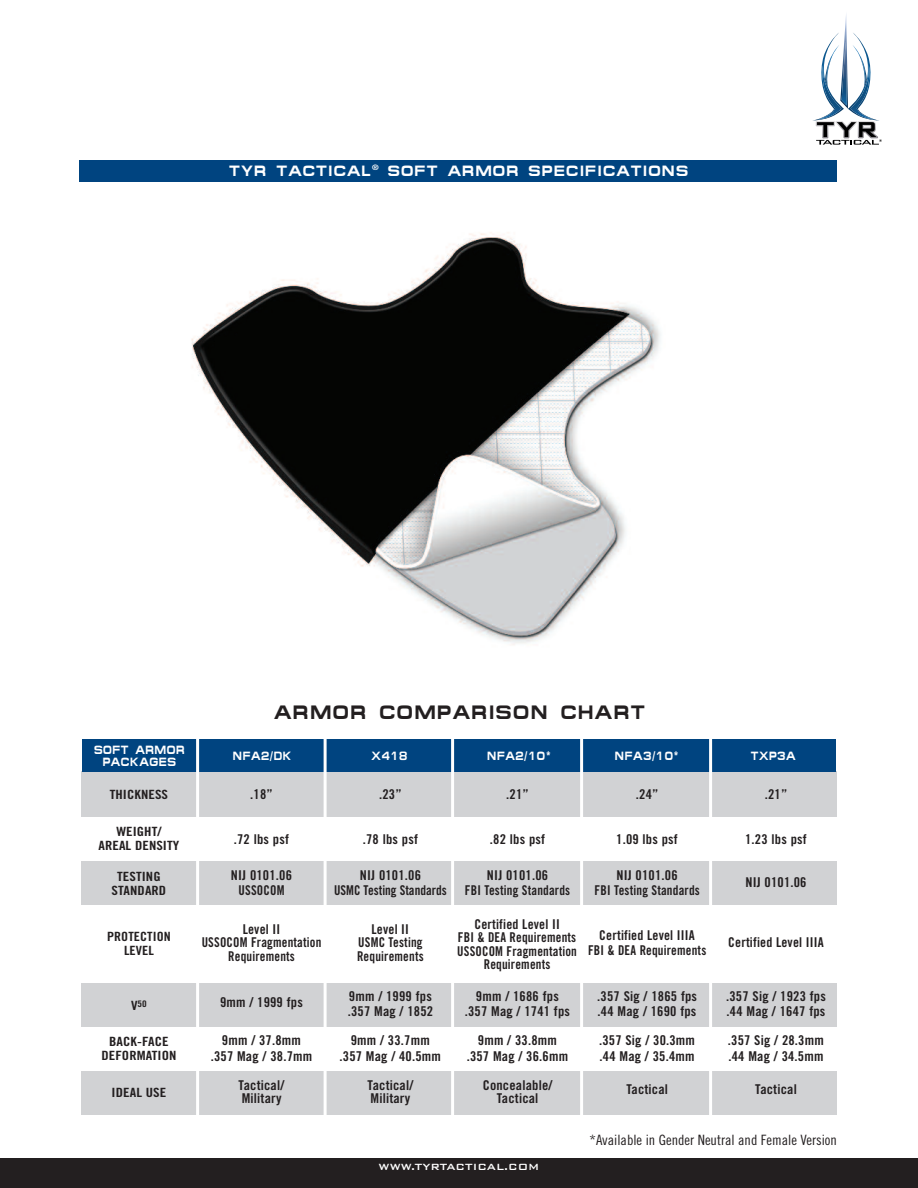
<style>
.page{position:relative;width:918px;height:1188px;background:#fff}
.page>*{position:absolute;margin:0;border:0;box-sizing:border-box;transform-origin:0 0}
.t1{font:19.5px "Micro Extend FLF Bold";letter-spacing:.085em;color:#231f20;scale:.9 1}
.t2{font:15px "Micro Extend FLF Bold";letter-spacing:.085em;color:#fff;scale:.9 1}
.t3{font:14.25px "Trade Gothic Cond Eighteen";color:#231f20}
.t4{font:13.5px "Trade Gothic Bold Cond Twenty";letter-spacing:.015em;color:#231f20;scale:1.05 1}
.t5{font:13.5px "Trade Gothic Bold Cond Twenty";letter-spacing:.015em;color:#231f20;scale:.95 1}
.t6{font:13.5px/13.5px "Trade Gothic Bold Cond Twenty";letter-spacing:.015em;color:#231f20;text-align:center}
.t7{font:12.75px/13.5px "Trade Gothic Bold Cond Twenty";letter-spacing:.005em;color:#231f20;text-align:center;scale:1.15 1}
.t8{font:12.75px/13.5px "Trade Gothic Bold Cond Twenty";letter-spacing:.005em;color:#231f20;text-align:center;scale:1.1 1}
.t9{font:12px/12px "Micro Extend FLF Bold";letter-spacing:.06em;color:#fff;text-align:center;scale:.8 1}
.t10{font:500 12px "Bank Gothic BT";color:#fff}
.t11{font:9px "Trade Gothic Bold Cond Twenty";color:#231f20;scale:1.15 1}
.s1{font-size:12.75px}
.s2{font-family:"Arial";font-weight:900}
</style>
<div class="page">
<div style="left:0;top:1158px;width:918px;height:30px;background:#231f20"></div>
<svg style="left:813px;top:14px;width:69px;height:131px"></svg>
<div style="left:79px;top:161px;width:758px;height:21px;background:#004480"></div>
<img style="left:191px;top:232px;width:470px;height:413px">
<div style="left:82px;top:772px;width:755px;height:45px;background:#d1d2d4"></div>
<div style="left:82px;top:861px;width:755px;height:44px;background:#d1d2d4"></div>
<div style="left:82px;top:983px;width:755px;height:44px;background:#d1d2d4"></div>
<div style="left:82px;top:1071px;width:755px;height:44px;background:#d1d2d4"></div>
<div style="left:82px;top:740px;width:754px;height:32px;background:#004480"></div>
<hr style="left:196px;top:730px;width:3px;height:409px;background:#fff">
<hr style="left:324px;top:730px;width:3px;height:409px;background:#fff">
<hr style="left:451px;top:730px;width:3px;height:409px;background:#fff">
<hr style="left:580px;top:730px;width:3px;height:409px;background:#fff">
<hr style="left:709px;top:730px;width:3px;height:409px;background:#fff">
<p class="t2" style="left:229px;top:166px;width:511px">TYR TACTICAL<sup>®</sup> SOFT ARMOR SPECIFICATIONS</p>
<p class="t9" style="left:94px;top:745px;width:115px">SOFT ARMOR<br>PACKAGES</p>
<p class="t7" style="left:110px;top:788px;width:52px">THICKNESS</p>
<p class="t7" style="left:99px;top:826px;width:72px">WEIGHT/<br>AREAL DENSITY</p>
<p class="t7" style="left:112px;top:871px;width:49px">TESTING<br>STANDARD</p>
<p class="t8" style="left:107px;top:931px;width:59px">PROTECTION<br>LEVEL</p>
<p class="t11" style="left:131px;top:1001px;width:15px"><span class="s1">V</span>50</p>
<p class="t7" style="left:101px;top:1036px;width:67px">BACK-FACE<br>DEFORMATION</p>
<p class="t7" style="left:112px;top:1087px;width:49px">IDEAL USE</p>
<h1 class="t1" style="left:274px;top:705px;width:413px">ARMOR COMPARISON CHART</h1>
<p class="t9" style="left:233px;top:751px;width:75px">NFA2/DK</p>
<p class="t9" style="left:372px;top:751px;width:46px">X418</p>
<p class="t9" style="left:487px;top:751px;width:81px">NFA2/10<span class="s2">*</span></p>
<p class="t9" style="left:615px;top:751px;width:81px">NFA3/10<span class="s2">*</span></p>
<p class="t9" style="left:751px;top:751px;width:58px">TXP3A</p>
<p class="t4" style="left:250px;top:789px;width:23px">.18”</p>
<p class="t4" style="left:379px;top:789px;width:23px">.23”</p>
<p class="t4" style="left:506px;top:789px;width:23px">.21”</p>
<p class="t4" style="left:636px;top:789px;width:23px">.24”</p>
<p class="t4" style="left:765px;top:789px;width:23px">.21”</p>
<p class="t4" style="left:234px;top:834px;width:54px">.72 lbs psf</p>
<p class="t4" style="left:363px;top:834px;width:54px">.78 lbs psf</p>
<p class="t4" style="left:490px;top:834px;width:54px">.82 lbs psf</p>
<p class="t4" style="left:616px;top:834px;width:60px">1.09 lbs psf</p>
<p class="t4" style="left:745px;top:834px;width:60px">1.23 lbs psf</p>
<p class="t4" style="left:231px;top:870px;width:60px">NIJ 0101.06</p>
<p class="t4" style="left:360px;top:870px;width:60px">NIJ 0101.06</p>
<p class="t4" style="left:487px;top:870px;width:60px">NIJ 0101.06</p>
<p class="t4" style="left:616px;top:870px;width:60px">NIJ 0101.06</p>
<p class="t4" style="left:745px;top:877px;width:60px">NIJ 0101.06</p>
<p class="t5" style="left:239px;top:885px;width:50px">USSOCOM</p>
<p class="t5" style="left:334px;top:885px;width:120px">USMC Testing Standards</p>
<p class="t5" style="left:465px;top:885px;width:112px">FBI Testing Standards</p>
<p class="t5" style="left:595px;top:885px;width:112px">FBI Testing Standards</p>
<p class="t6" style="left:243px;top:923px;width:39px">Level II</p>
<p class="t6" style="left:371px;top:923px;width:39px">Level II</p>
<p class="t6" style="left:457px;top:918px;width:121px">Certified Level II<br>FBI &amp; DEA Requirements<br>USSOCOM Fragmentation<br>Requirements</p>
<p class="t6" style="left:599px;top:929px;width:97px">Certified Level IIIA</p>
<p class="t5" style="left:202px;top:937px;width:128px">USSOCOM Fragmentation</p>
<p class="t5" style="left:358px;top:937px;width:69px">USMC Testing</p>
<p class="t6" style="left:728px;top:937px;width:97px">Certified Level IIIA</p>
<p class="t5" style="left:588px;top:945px;width:126px">FBI &amp; DEA Requirements</p>
<p class="t5" style="left:228px;top:951px;width:72px">Requirements</p>
<p class="t5" style="left:357px;top:951px;width:72px">Requirements</p>
<p class="t4" style="left:220px;top:997px;width:80px">9mm / 1999 fps</p>
<p class="t4" style="left:349px;top:991px;width:80px">9mm / 1999 fps</p>
<p class="t4" style="left:476px;top:991px;width:80px">9mm / 1686 fps</p>
<p class="t4" style="left:597px;top:991px;width:97px">.357 Sig / 1865 fps</p>
<p class="t4" style="left:726px;top:991px;width:97px">.357 Sig / 1923 fps</p>
<p class="t4" style="left:348px;top:1006px;width:83px">.357 Mag / 1852</p>
<p class="t4" style="left:465px;top:1006px;width:102px">.357 Mag / 1741 fps</p>
<p class="t4" style="left:598px;top:1006px;width:96px">.44 Mag / 1690 fps</p>
<p class="t4" style="left:727px;top:1006px;width:96px">.44 Mag / 1647 fps</p>
<p class="t4" style="left:222px;top:1035px;width:77px">9mm / 37.8mm</p>
<p class="t4" style="left:351px;top:1035px;width:77px">9mm / 33.7mm</p>
<p class="t4" style="left:478px;top:1035px;width:77px">9mm / 33.8mm</p>
<p class="t4" style="left:599px;top:1035px;width:93px">.357 Sig / 30.3mm</p>
<p class="t4" style="left:728px;top:1035px;width:93px">.357 Sig / 28.3mm</p>
<p class="t4" style="left:211px;top:1051px;width:98px">.357 Mag / 38.7mm</p>
<p class="t4" style="left:340px;top:1051px;width:98px">.357 Mag / 40.5mm</p>
<p class="t4" style="left:467px;top:1051px;width:98px">.357 Mag / 36.6mm</p>
<p class="t4" style="left:600px;top:1051px;width:92px">.44 Mag / 35.4mm</p>
<p class="t4" style="left:729px;top:1051px;width:92px">.44 Mag / 34.5mm</p>
<p class="t4" style="left:239px;top:1080px;width:45px">Tactical/</p>
<p class="t4" style="left:368px;top:1080px;width:45px">Tactical/</p>
<p class="t4" style="left:483px;top:1080px;width:68px">Concealable/</p>
<p class="t4" style="left:626px;top:1084px;width:41px">Tactical</p>
<p class="t4" style="left:755px;top:1084px;width:41px">Tactical</p>
<p class="t4" style="left:242px;top:1093px;width:39px">Military</p>
<p class="t4" style="left:371px;top:1093px;width:39px">Military</p>
<p class="t4" style="left:497px;top:1093px;width:41px">Tactical</p>
<p class="t10" style="left:379px;top:1158px;width:162px">WWW.TYRTACTICAL.COM</p>
<p class="t3" style="left:590px;top:1134px;width:249px">*Available in Gender Neutral and Female Version</p>
</div>
